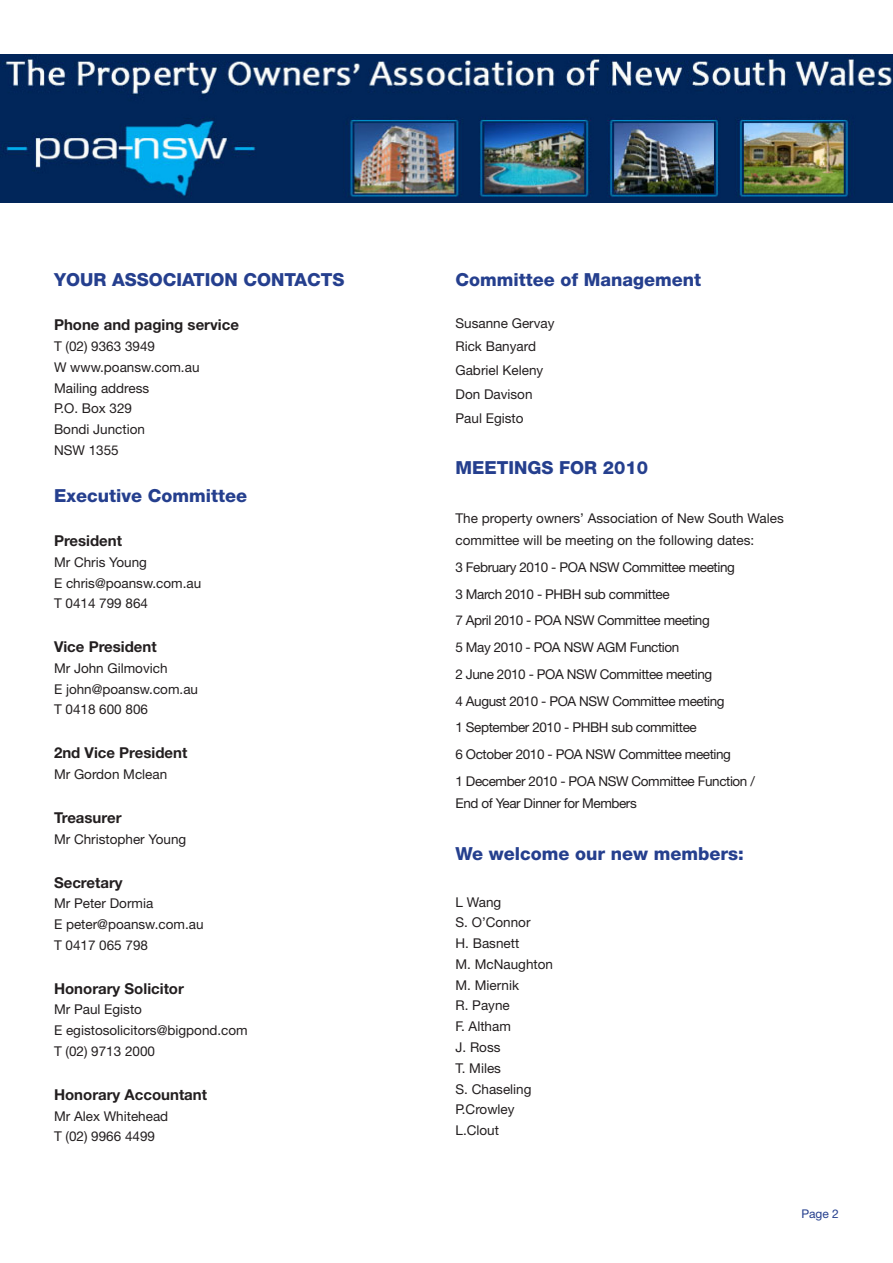
<style>
.page{position:relative;width:893px;height:1263px;background:#fff}
.page>*{position:absolute;margin:0;border:0;box-sizing:border-box;transform-origin:0 0}
.Body{font:800 18px "Helvetica Neue LT Std";color:#253f8e}
.Bold{font:700 15px "Helvetica Neue LT Std";color:#231f20}
.Body-2{font:13.5px/22.5px "Helvetica Neue LT Std";color:#231f20}
.Body-3{font:13.5px/22.5px "Helvetica Neue LT Std";letter-spacing:-.03em;color:#231f20}
.Body-4{font:12px "Helvetica Neue LT Std";color:#253f8e}
</style>
<div class="page">
<img style="left:0;top:54px;width:893px;height:148px">
<p class="Body" style="left:54px;top:269px;width:292px">YOUR ASSOCIATION CONTACTS</p>
<p class="Bold" style="left:54px;top:316px;width:187px">Phone and paging service</p>
<p class="Body-2" style="left:54px;top:335px;width:103px">T (02) 9363 3949</p>
<p class="Body-2" style="left:54px;top:355px;width:147px">W www.poansw.com.au</p>
<p class="Body-2" style="left:54px;top:376px;width:97px">Mailing address</p>
<p class="Body-2" style="left:54px;top:397px;width:80px">P.O. Box 329</p>
<p class="Body-2" style="left:54px;top:418px;width:93px">Bondi Junction</p>
<p class="Body-2" style="left:54px;top:438px;width:66px">NSW 1355</p>
<p class="Body" style="left:54px;top:485px;width:194px">Executive Committee</p>
<p class="Bold" style="left:54px;top:531px;width:70px">President</p>
<p class="Body-2" style="left:54px;top:551px;width:95px">Mr Chris Young</p>
<p class="Body-2" style="left:54px;top:571px;width:149px">E chris@poansw.com.au</p>
<p class="Body-2" style="left:54px;top:592px;width:96px">T 0414 799 864</p>
<p class="Bold" style="left:54px;top:638px;width:104px">Vice President</p>
<p class="Body-2" style="left:54px;top:657px;width:115px">Mr John Gilmovich</p>
<p class="Body-2" style="left:54px;top:677px;width:146px">E john@poansw.com.au</p>
<p class="Body-2" style="left:54px;top:698px;width:96px">T 0418 600 806</p>
<p class="Bold" style="left:54px;top:744px;width:135px">2nd Vice President</p>
<p class="Body-2" style="left:54px;top:763px;width:115px">Mr Gordon Mclean</p>
<p class="Bold" style="left:54px;top:808px;width:69px">Treasurer</p>
<p class="Body-2" style="left:54px;top:827px;width:134px">Mr Christopher Young</p>
<p class="Bold" style="left:54px;top:873px;width:70px">Secretary</p>
<p class="Body-2" style="left:54px;top:892px;width:101px">Mr Peter Dormia</p>
<p class="Body-2" style="left:54px;top:913px;width:151px">E peter@poansw.com.au</p>
<p class="Body-2" style="left:54px;top:933px;width:96px">T 0417 065 798</p>
<p class="Bold" style="left:54px;top:979px;width:131px">Honorary Solicitor</p>
<p class="Body-2" style="left:54px;top:998px;width:90px">Mr Paul Egisto</p>
<p class="Body-2" style="left:54px;top:1019px;width:195px">E egistosolicitors@bigpond.com</p>
<p class="Body-2" style="left:54px;top:1040px;width:103px">T (02) 9713 2000</p>
<p class="Bold" style="left:54px;top:1085px;width:155px">Honorary Accountant</p>
<p class="Body-2" style="left:54px;top:1104px;width:116px">Mr Alex Whitehead</p>
<p class="Body-2" style="left:54px;top:1125px;width:103px">T (02) 9966 4499</p>
<p class="Body" style="left:455px;top:269px;width:247px">Committee of Management</p>
<p class="Body-2" style="left:455px;top:311px;width:101px">Susanne Gervay</p>
<p class="Body-2" style="left:455px;top:335px;width:82px">Rick Banyard</p>
<p class="Body-2" style="left:455px;top:359px;width:89px">Gabriel Keleny</p>
<p class="Body-2" style="left:455px;top:382px;width:79px">Don Davison</p>
<p class="Body-2" style="left:455px;top:406px;width:69px">Paul Egisto</p>
<p class="Body" style="left:455px;top:457px;width:194px">MEETINGS FOR 2010</p>
<p class="Body-2" style="left:455px;top:506px;width:330px">The property owners’ Association of New South Wales committee will be meeting on the following dates:</p>
<p class="Body-3" style="left:455px;top:556px;width:281px">3 February 2010 - POA NSW Committee meeting</p>
<p class="Body-3" style="left:455px;top:582px;width:216px">3 March 2010 - PHBH sub committee</p>
<p class="Body-3" style="left:455px;top:609px;width:256px">7 April 2010 - POA NSW Committee meeting</p>
<p class="Body-3" style="left:455px;top:636px;width:225px">5 May 2010 - POA NSW AGM Function</p>
<p class="Body-3" style="left:455px;top:663px;width:258px">2 June 2010 - POA NSW Committee meeting</p>
<p class="Body-3" style="left:455px;top:689px;width:271px">4 August 2010 - POA NSW Committee meeting</p>
<p class="Body-3" style="left:455px;top:716px;width:243px">1 September 2010 - PHBH sub committee</p>
<p class="Body-3" style="left:455px;top:743px;width:277px">6 October 2010 - POA NSW Committee meeting</p>
<p class="Body-3" style="left:455px;top:770px;width:301px">1 December 2010 - POA NSW Committee Function /<br>End of Year Dinner for Members</p>
<p class="Body" style="left:455px;top:843px;width:290px">We welcome our new members:</p>
<p class="Body-2" style="left:455px;top:890px;width:47px">L Wang</p>
<p class="Body-2" style="left:455px;top:911px;width:77px">S. O’Connor</p>
<p class="Body-2" style="left:455px;top:932px;width:65px">H. Basnett</p>
<p class="Body-2" style="left:455px;top:953px;width:99px">M. McNaughton</p>
<p class="Body-2" style="left:455px;top:973px;width:65px">M. Miernik</p>
<p class="Body-2" style="left:455px;top:994px;width:56px">R. Payne</p>
<p class="Body-2" style="left:455px;top:1015px;width:57px">F. Altham</p>
<p class="Body-2" style="left:455px;top:1036px;width:47px">J. Ross</p>
<p class="Body-2" style="left:455px;top:1056px;width:47px">T. Miles</p>
<p class="Body-2" style="left:455px;top:1077px;width:78px">S. Chaseling</p>
<p class="Body-2" style="left:455px;top:1098px;width:61px">P.Crowley</p>
<p class="Body-2" style="left:455px;top:1119px;width:45px">L.Clout</p>
<p class="Body-4" style="left:801px;top:1206px;width:39px">Page 2</p>
</div>
